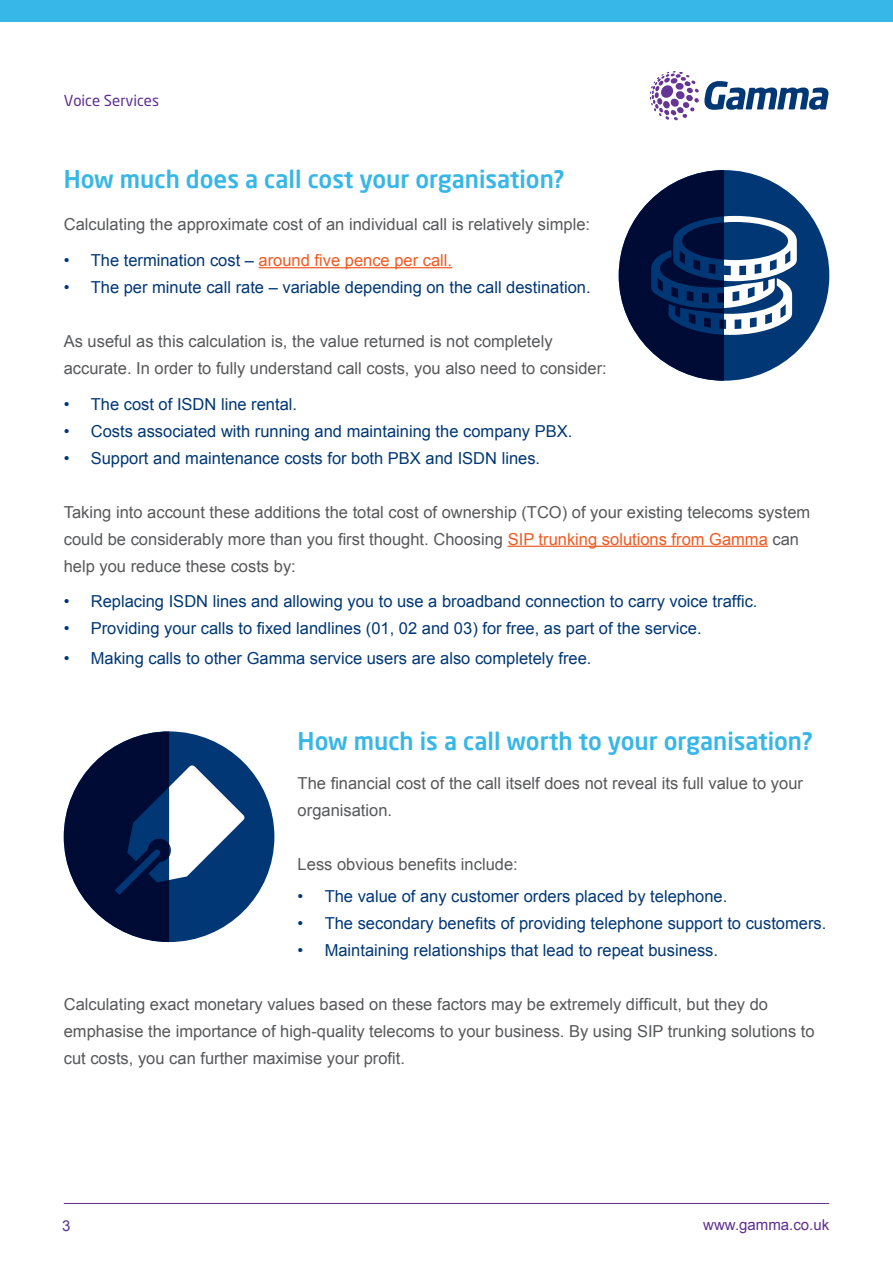
<style>
.page{position:relative;width:893px;height:1263px;background:#fff}
.page>*{position:absolute;margin:0;border:0;box-sizing:border-box;transform-origin:0 0}
.t1{font:500 24px "Neo Sans Pro";color:#37b6e8}
.t2{font:16.5px/27px "Arial";color:#57585a}
.t3{font:16.5px "Arial";color:#013775}
.t4{font:16.5px "Arial";color:#f15921}
.t5{font:15px "Arial";color:#5d2f91}
.t6{font:15px "Neo Sans";color:#5d2f91}
.s1{color:#013775}
.s2{color:#f15921}
</style>
<div class="page">
<svg style="left:650px;top:71px;width:178px;height:49px"></svg>
<div style="left:0;top:0;width:893px;height:21px;background:#37b6e8"></div>
<hr style="left:64px;top:1203px;width:765px;height:1px;background:#5d2f91">
<hr style="left:259px;top:267px;width:193px;height:1px;background:#f15921">
<hr style="left:508px;top:546px;width:260px;height:1px;background:#f15921">
<div style="left:64px;top:731px;width:210px;height:211px;background:#013775;border-radius:50%"></div>
<div style="left:619px;top:170px;width:210px;height:211px;background:#013775;border-radius:50%"></div>
<svg style="left:619px;top:170px;width:178px;height:211px"></svg>
<svg style="left:64px;top:731px;width:181px;height:211px"></svg>
<p class="t6" style="left:64px;top:93px;width:97px">Voice Services</p>
<p class="t1" style="left:64px;top:164px;width:502px">How much does a call cost your organisation?</p>
<p class="t2" style="left:64px;top:211px;width:528px">Calculating the approximate cost of an individual call is relatively simple:</p>
<p class="t4" style="left:64px;top:249px;width:390px"><span class="s1">• The termination cost –</span> around five pence per call.</p>
<p class="t3" style="left:64px;top:276px;width:528px">• The per minute call rate – variable depending on the call destination.</p>
<p class="t2" style="left:64px;top:328px;width:544px">As useful as this calculation is, the value returned is not completely accurate. In order to fully understand call costs, you also need to consider:</p>
<p class="t3" style="left:64px;top:393px;width:235px">• The cost of ISDN line rental.</p>
<p class="t3" style="left:64px;top:420px;width:510px">• Costs associated with running and maintaining the company PBX.</p>
<p class="t3" style="left:64px;top:447px;width:478px">• Support and maintenance costs for both PBX and ISDN lines.</p>
<p class="t2" style="left:64px;top:498px;width:748px">Taking into account these additions the total cost of ownership (TCO) of your existing telecoms system could be considerably more than you first thought. Choosing <span class="s2">SIP trunking solutions from Gamma</span> can help you reduce these costs by:</p>
<p class="t3" style="left:64px;top:590px;width:695px">• Replacing ISDN lines and allowing you to use a broadband connection to carry voice traffic.</p>
<p class="t3" style="left:64px;top:617px;width:639px">• Providing your calls to fixed landlines (01, 02 and 03) for free, as part of the service.</p>
<p class="t3" style="left:64px;top:647px;width:529px">• Making calls to other Gamma service users are also completely free.</p>
<p class="t1" style="left:298px;top:725px;width:516px">How much is a call worth to your organisation?</p>
<p class="t2" style="left:298px;top:770px;width:507px">The financial cost of the call itself does not reveal its full value to your organisation.</p>
<p class="t2" style="left:298px;top:851px;width:222px">Less obvious benefits include:</p>
<p class="t3" style="left:298px;top:885px;width:431px">• The value of any customer orders placed by telephone.</p>
<p class="t3" style="left:298px;top:912px;width:530px">• The secondary benefits of providing telephone support to customers.</p>
<p class="t3" style="left:298px;top:939px;width:422px">• Maintaining relationships that lead to repeat business.</p>
<p class="t2" style="left:64px;top:990px;width:752px">Calculating exact monetary values based on these factors may be extremely difficult, but they do emphasise the importance of high-quality telecoms to your business. By using SIP trunking solutions to cut costs, you can further maximise your profit.</p>
<p class="t5" style="left:62px;top:1216px;width:10px">3</p>
<p class="t5" style="left:703px;top:1215px;width:127px">www.gamma.co.uk</p>
</div>
